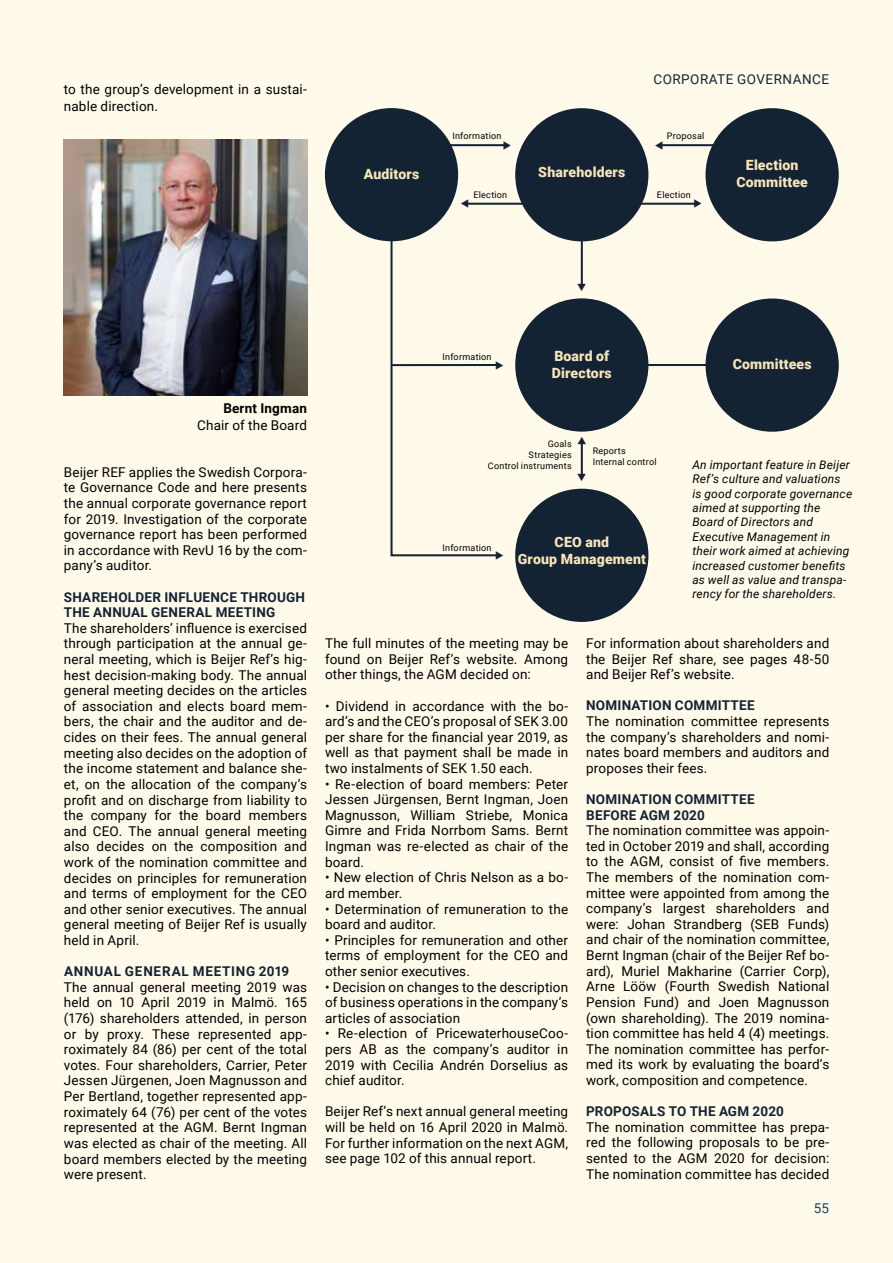
<style>
.page{position:relative;width:893px;height:1263px;background:#fffae9}
.page>*{position:absolute;margin:0;border:0;box-sizing:border-box;transform-origin:0 0}
.t1{font:900 14.1px/17px "Roboto";letter-spacing:.01em;color:#f6e5b8;text-align:center}
.t2{font:13.5px/15.6px "Roboto";letter-spacing:.01em;color:#000;text-align:justify}
.t3{font:700 13.5px/15.6px "Roboto";letter-spacing:.02em;color:#132334}
.t4{font:700 13.5px "Roboto";letter-spacing:.055em;color:#132334}
.t5{font:13.5px "Roboto";letter-spacing:.035em;color:#132334}
.t6{font:700 13.5px "Roboto";letter-spacing:.015em;color:#000}
.t7{font:13.5px "Roboto";color:#184460}
.t8{font:italic 12px/14.4px "Roboto";letter-spacing:.015em;color:#000}
.t9{font:9px/10.9px "Roboto";letter-spacing:.025em;color:#000;text-align:right}
</style>
<div class="page">
<img style="left:64px;top:140px;width:243px;height:255px">
<div style="left:325px;top:108px;width:133px;height:133px;background:#132334;border-radius:50%"></div>
<div style="left:515px;top:298px;width:133px;height:134px;background:#132334;border-radius:50%"></div>
<div style="left:515px;top:489px;width:133px;height:133px;background:#132334;border-radius:50%"></div>
<div style="left:705px;top:108px;width:134px;height:133px;background:#132334;border-radius:50%"></div>
<div style="left:705px;top:298px;width:134px;height:134px;background:#132334;border-radius:50%"></div>
<div style="left:515px;top:108px;width:133px;height:133px;background:#132334;border-radius:50%"></div>
<hr style="left:442px;top:144px;width:63px;height:2px;background:#132334">
<hr style="left:465px;top:203px;width:63px;height:2px;background:#132334">
<hr style="left:635px;top:203px;width:63px;height:2px;background:#132334">
<hr style="left:659px;top:144px;width:63px;height:2px;background:#132334">
<hr style="left:641px;top:364px;width:71px;height:2px;background:#132334">
<hr style="left:581px;top:237px;width:2px;height:51px;background:#132334">
<hr style="left:581px;top:440px;width:2px;height:38px;background:#132334">
<svg style="left:389px;top:229px;width:108px;height:328px"></svg>
<p class="t2" style="left:64px;top:80px;width:245px;line-height:16.8px">to the group’s development in a sustai&shy;nable direction.</p>
<p class="t9" style="left:452px;top:130px;width:51px">Information</p>
<p class="t5" style="left:653px;top:70px;width:177px">CORPORATE GOVERNANCE</p>
<p class="t9" style="left:667px;top:130px;width:39px">Proposal</p>
<p class="t1" style="left:364px;top:165px;width:57px">Auditors</p>
<p class="t1" style="left:538px;top:162px;width:89px">Shareholders</p>
<p class="t1" style="left:736px;top:156px;width:73px">Election<br>Committee</p>
<p class="t9" style="left:473px;top:189px;width:35px">Election</p>
<p class="t9" style="left:657px;top:189px;width:35px">Election</p>
<p class="t6" style="left:223px;top:399px;width:85px">Bernt Ingman</p>
<p class="t2" style="left:197px;top:417px;width:111px">Chair of the Board</p>
<p class="t2" style="left:64px;top:464px;width:245px">Beijer REF applies the Swedish Corpora&shy;te Governance Code and here presents the annual corporate governance report for 2019. Investigation of the corporate governance report has been performed in accordance with RevU 16 by the com&shy;pany’s auditor.</p>
<p class="t3" style="left:64px;top:588px;width:243px">SHAREHOLDER INFLUENCE THROUGH<br>THE ANNUAL GENERAL MEETING</p>
<p class="t2" style="left:64px;top:620px;width:245px">The shareholders’ influence is exercised through participation at the annual ge&shy;neral meeting, which is Beijer Ref’s hig&shy;hest decision-making body. The annual general meeting decides on the articles of association and elects board mem&shy;bers, the chair and the auditor and de&shy;cides on their fees. The annual general meeting also decides on the adoption of the income statement and balance she&shy;et, on the allocation of the company’s profit and on discharge from liability to the company for the board members and CEO. The annual general meeting also decides on the composition and work of the nomination committee and decides on principles for remuneration and terms of employment for the CEO and other senior executives. The annual general meeting of Beijer Ref is usually held in April.</p>
<p class="t4" style="left:64px;top:962px;width:227px">ANNUAL GENERAL MEETING 2019</p>
<p class="t2" style="left:64px;top:979px;width:245px">The annual general meeting 2019 was held on 10 April 2019 in Malmö. 165 (176) shareholders attended, in person or by proxy. These represented app&shy;roximately 84 (86) per cent of the total votes. Four shareholders, Carrier, Peter Jessen Jürgenen, Joen Magnusson and Per Bertland, together represented app&shy;roximately 64 (76) per cent of the votes represented at the AGM. Bernt Ingman was elected as chair of the meeting. All board members elected by the meeting were present.</p>
<p class="t9" style="left:442px;top:351px;width:51px">Information</p>
<p class="t1" style="left:552px;top:347px;width:61px;text-align:left">Board of<br>Directors</p>
<p class="t1" style="left:733px;top:355px;width:80px">Committees</p>
<p class="t9" style="left:488px;top:438px;width:85px">Goals<br>Strategies<br>Control instruments</p>
<p class="t9" style="left:593px;top:445px;width:65px;text-align:left">Reports<br>Internal control</p>
<p class="t9" style="left:442px;top:541px;width:51px">Information</p>
<p class="t1" style="left:518px;top:533px;width:130px">CEO and<br>Group Management</p>
<p class="t8" style="left:692px;top:457px;width:161px">An important feature in Beijer<br>Ref’s culture and valuations is good corporate governance aimed at supporting the<br>Board of Directors and<br>Executive Management in their work aimed at achieving increased customer benefits as well as value and transpa&shy;rency for the shareholders.</p>
<p class="t2" style="left:325px;top:635px;width:245px">The full minutes of the meeting may be found on Beijer Ref’s website. Among other things, the AGM decided on:</p>
<p class="t2" style="left:325px;top:697px;width:245px">• Dividend in accordance with the bo&shy;ard’s and the CEO’s proposal of SEK 3.00 per share for the financial year 2019, as well as that payment shall be made in two instalments of SEK 1.50 each.</p>
<p class="t2" style="left:325px;top:775px;width:245px">• Re-election of board members: Peter Jessen Jürgensen, Bernt Ingman, Joen Magnusson, William Striebe, Monica Gimre and Frida Norrbom Sams. Bernt Ingman was re-elected as chair of the board.</p>
<p class="t2" style="left:325px;top:869px;width:245px">• New election of Chris Nelson as a bo&shy;ard member.</p>
<p class="t2" style="left:325px;top:900px;width:245px">• Determination of remuneration to the board and auditor.</p>
<p class="t2" style="left:325px;top:931px;width:245px">• Principles for remuneration and other terms of employment for the CEO and other senior executives.</p>
<p class="t2" style="left:325px;top:978px;width:245px">• Decision on changes to the description of business operations in the company’s articles of association</p>
<p class="t2" style="left:325px;top:1025px;width:245px">• Re-election of PricewaterhouseCoo&shy;pers AB as the company’s auditor in 2019 with Cecilia Andrén Dorselius as chief auditor.</p>
<p class="t2" style="left:325px;top:1103px;width:245px">Beijer Ref’s next annual general meeting will be held on 16 April 2020 in Malmö.<br>For further information on the next AGM, see page 102 of this annual report.</p>
<p class="t2" style="left:586px;top:635px;width:245px">For information about shareholders and the Beijer Ref share, see pages 48-50 and Beijer Ref’s website.</p>
<p class="t3" style="left:586px;top:697px;width:170px">NOMINATION COMMITTEE</p>
<p class="t2" style="left:586px;top:713px;width:245px">The nomination committee represents the company’s shareholders and nomi&shy;nates board members and auditors and proposes their fees.</p>
<p class="t3" style="left:586px;top:791px;width:170px">NOMINATION COMMITTEE<br>BEFORE AGM 2020</p>
<p class="t2" style="left:586px;top:822px;width:245px">The nomination committee was appoin&shy;ted in October 2019 and shall, according to the AGM, consist of five members.<br>The members of the nomination com&shy;mittee were appointed from among the company’s largest shareholders and were: Johan Strandberg (SEB Funds) and chair of the nomination committee, Bernt Ingman (chair of the Beijer Ref bo&shy;ard), Muriel Makharine (Carrier Corp), Arne Lööw (Fourth Swedish National Pension Fund) and Joen Magnusson (own shareholding). The 2019 nomina&shy;tion committee has held 4 (4) meetings.<br>The nomination committee has perfor&shy;med its work by evaluating the board’s work, composition and competence.</p>
<p class="t3" style="left:586px;top:1103px;width:199px">PROPOSALS TO THE AGM 2020</p>
<p class="t2" style="left:586px;top:1119px;width:245px">The nomination committee has prepa&shy;red the following proposals to be pre&shy;sented to the AGM 2020 for decision:<br>The nomination committee has decided</p>
<p class="t7" style="left:814px;top:1198px;width:17px">55</p>
</div>
